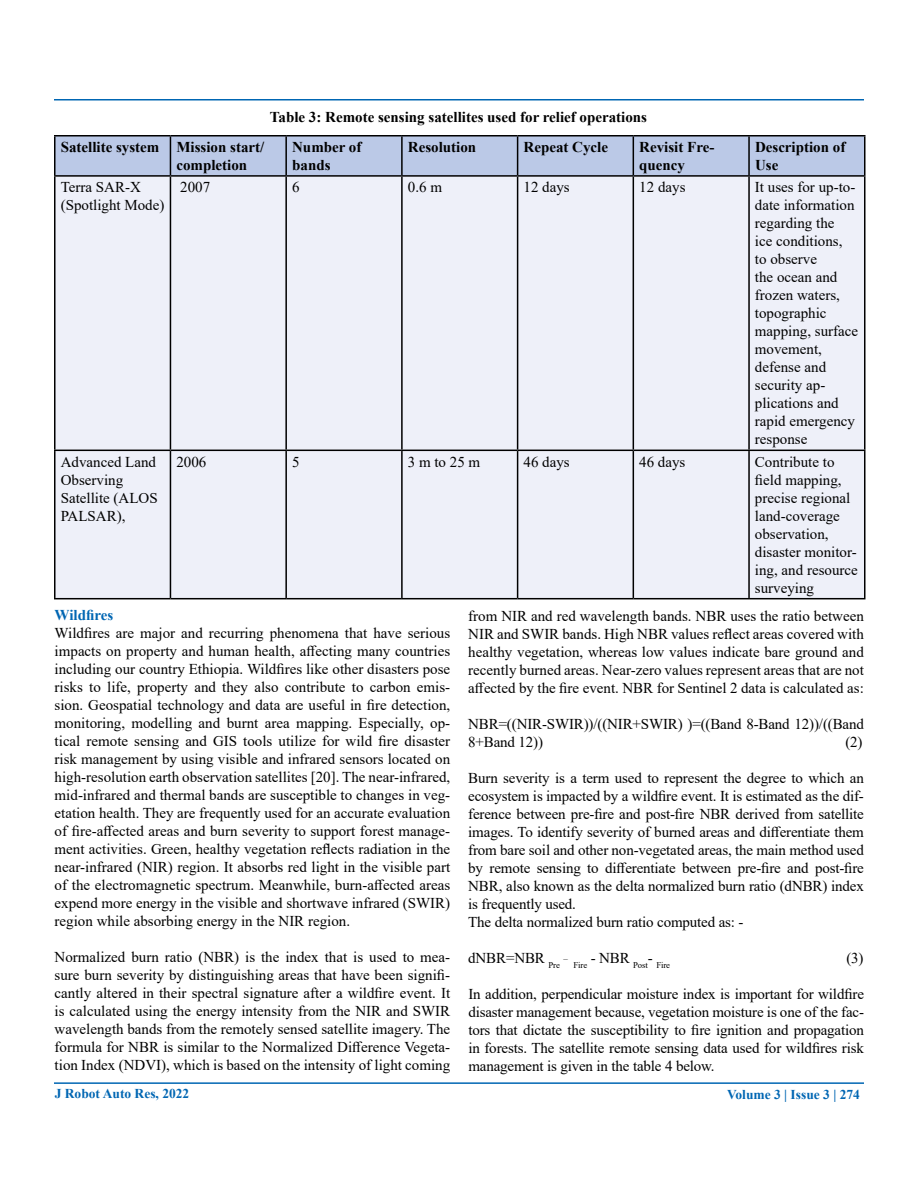
<style>
.page{position:relative;width:918px;height:1188px;background:#fff}
.page>*{position:absolute;margin:0;border:0;box-sizing:border-box;transform-origin:0 0}
.t1{font:15px/18px "Times New Roman";color:#000}
.t2{font:700 15px/18px "Times New Roman";color:#000}
.t3{font:700 15px "Times New Roman";color:#0066b3}
.t4{font:700 13.5px "Times New Roman";color:#0066b3}
.t5{font:8.7px "Times New Roman";letter-spacing:-.01em;color:#000}
</style>
<div class="page">
<hr style="left:54px;top:99px;width:810px;height:1px;background:#0066b3">
<hr style="left:54px;top:1082px;width:810px;height:2px;background:#0066b3">
<div style="left:55px;top:136px;width:810px;height:39px;background:#bbc9e7"></div>
<div style="left:56px;top:177px;width:808px;height:421px;background:#eef0f9"></div>
<hr style="left:54px;top:135px;width:116px;height:1px;background:#000">
<hr style="left:54px;top:137px;width:2px;height:38px;background:#000">
<hr style="left:170px;top:135px;width:116px;height:1px;background:#000">
<hr style="left:170px;top:137px;width:1px;height:38px;background:#000">
<hr style="left:286px;top:135px;width:116px;height:1px;background:#000">
<hr style="left:285px;top:137px;width:2px;height:38px;background:#000">
<hr style="left:402px;top:135px;width:116px;height:1px;background:#000">
<hr style="left:401px;top:137px;width:2px;height:38px;background:#000">
<hr style="left:518px;top:135px;width:115px;height:1px;background:#000">
<hr style="left:517px;top:137px;width:1px;height:38px;background:#000">
<hr style="left:633px;top:135px;width:116px;height:1px;background:#000">
<hr style="left:633px;top:137px;width:1px;height:38px;background:#000">
<hr style="left:749px;top:135px;width:117px;height:1px;background:#000">
<hr style="left:748px;top:137px;width:2px;height:38px;background:#000">
<hr style="left:864px;top:137px;width:2px;height:38px;background:#000">
<hr style="left:54px;top:175px;width:116px;height:2px;background:#000">
<hr style="left:54px;top:177px;width:2px;height:273px;background:#000">
<hr style="left:170px;top:175px;width:116px;height:2px;background:#000">
<hr style="left:170px;top:177px;width:1px;height:273px;background:#000">
<hr style="left:286px;top:175px;width:116px;height:2px;background:#000">
<hr style="left:285px;top:177px;width:2px;height:273px;background:#000">
<hr style="left:402px;top:175px;width:116px;height:2px;background:#000">
<hr style="left:401px;top:177px;width:2px;height:273px;background:#000">
<hr style="left:518px;top:175px;width:115px;height:2px;background:#000">
<hr style="left:517px;top:177px;width:1px;height:273px;background:#000">
<hr style="left:633px;top:175px;width:116px;height:2px;background:#000">
<hr style="left:633px;top:177px;width:1px;height:273px;background:#000">
<hr style="left:749px;top:175px;width:117px;height:2px;background:#000">
<hr style="left:748px;top:177px;width:2px;height:273px;background:#000">
<hr style="left:864px;top:177px;width:2px;height:273px;background:#000">
<hr style="left:54px;top:450px;width:116px;height:1px;background:#000">
<hr style="left:54px;top:451px;width:2px;height:147px;background:#000">
<hr style="left:170px;top:450px;width:116px;height:1px;background:#000">
<hr style="left:170px;top:451px;width:1px;height:147px;background:#000">
<hr style="left:286px;top:450px;width:116px;height:1px;background:#000">
<hr style="left:285px;top:451px;width:2px;height:147px;background:#000">
<hr style="left:402px;top:450px;width:116px;height:1px;background:#000">
<hr style="left:401px;top:451px;width:2px;height:147px;background:#000">
<hr style="left:518px;top:450px;width:115px;height:1px;background:#000">
<hr style="left:517px;top:451px;width:1px;height:147px;background:#000">
<hr style="left:633px;top:450px;width:116px;height:1px;background:#000">
<hr style="left:633px;top:451px;width:1px;height:147px;background:#000">
<hr style="left:749px;top:450px;width:117px;height:1px;background:#000">
<hr style="left:748px;top:451px;width:2px;height:147px;background:#000">
<hr style="left:864px;top:451px;width:2px;height:147px;background:#000">
<hr style="left:54px;top:598px;width:116px;height:1px;background:#000">
<hr style="left:170px;top:598px;width:116px;height:1px;background:#000">
<hr style="left:286px;top:598px;width:116px;height:1px;background:#000">
<hr style="left:402px;top:598px;width:116px;height:1px;background:#000">
<hr style="left:518px;top:598px;width:115px;height:1px;background:#000">
<hr style="left:633px;top:598px;width:116px;height:1px;background:#000">
<hr style="left:749px;top:598px;width:117px;height:1px;background:#000">
<p class="t2" style="left:270px;top:107px;width:379px">Table 3: Remote sensing satellites used for relief operations</p>
<p class="t2" style="left:176px;top:137px;width:89px;text-indent:-116px">Satellite system Mission start/ completion</p>
<p class="t2" style="left:292px;top:137px;width:71px">Number of bands</p>
<p class="t2" style="left:408px;top:137px;width:70px">Resolution</p>
<p class="t2" style="left:524px;top:137px;width:86px">Repeat Cycle</p>
<p class="t2" style="left:639px;top:137px;width:77px">Revisit Fre&shy;quency</p>
<p class="t2" style="left:755px;top:137px;width:92px">Description of<br>Use</p>
<p class="t1" style="left:61px;top:178px;width:105px">Terra SAR-X (Spotlight Mode)</p>
<p class="t1" style="left:180px;top:178px;width:31px">2007</p>
<p class="t1" style="left:292px;top:178px;width:9px">6</p>
<p class="t1" style="left:408px;top:178px;width:36px">0.6 m</p>
<p class="t1" style="left:524px;top:178px;width:48px">12 days</p>
<p class="t1" style="left:639px;top:178px;width:48px">12 days</p>
<p class="t1" style="left:755px;top:178px;width:105px">It uses for up-to&shy;date information regarding the<br>ice conditions,<br>to observe<br>the ocean and frozen waters, topographic mapping, surface movement, defense and security ap&shy;plications and rapid emergency response</p>
<p class="t1" style="left:61px;top:452px;width:99px">Advanced Land<br>Observing<br>Satellite (ALOS<br>PALSAR),</p>
<p class="t1" style="left:176px;top:452px;width:31px">2006</p>
<p class="t1" style="left:292px;top:452px;width:9px">5</p>
<p class="t1" style="left:408px;top:452px;width:74px">3 m to 25 m</p>
<p class="t1" style="left:524px;top:452px;width:48px">46 days</p>
<p class="t1" style="left:639px;top:452px;width:48px">46 days</p>
<p class="t1" style="left:755px;top:452px;width:104px">Contribute to field mapping, precise regional land-coverage observation, disaster monitor&shy;ing, and resource surveying</p>
<p class="t3" style="left:55px;top:605px;width:60px">Wildfires</p>
<p class="t1" style="left:55px;top:624px;width:397px;text-align:justify">Wildfires are major and recurring phenomena that have serious impacts on property and human health, affecting many countries including our country Ethiopia. Wildfires like other disasters pose risks to life, property and they also contribute to carbon emis&shy;sion. Geospatial technology and data are useful in fire detection, monitoring, modelling and burnt area mapping. Especially, op&shy;tical remote sensing and GIS tools utilize for wild fire disaster risk management by using visible and infrared sensors located on high-resolution earth observation satellites [20]. The near-infrared, mid-infrared and thermal bands are susceptible to changes in veg&shy;etation health. They are frequently used for an accurate evaluation of fire-affected areas and burn severity to support forest manage&shy;ment activities. Green, healthy vegetation reflects radiation in the near-infrared (NIR) region. It absorbs red light in the visible part of the electromagnetic spectrum. Meanwhile, burn-affected areas expend more energy in the visible and shortwave infrared (SWIR) region while absorbing energy in the NIR region.</p>
<p class="t1" style="left:55px;top:948px;width:397px;text-align:justify">Normalized burn ratio (NBR) is the index that is used to mea&shy;sure burn severity by distinguishing areas that have been signifi&shy;cantly altered in their spectral signature after a wildfire event. It is calculated using the energy intensity from the NIR and SWIR wavelength bands from the remotely sensed satellite imagery. The formula for NBR is similar to the Normalized Difference Vegeta&shy;tion Index (NDVI), which is based on the intensity of light coming</p>
<p class="t1" style="left:468px;top:606px;width:397px;text-align:justify">from NIR and red wavelength bands. NBR uses the ratio between NIR and SWIR bands. High NBR values reflect areas covered with healthy vegetation, whereas low values indicate bare ground and recently burned areas. Near-zero values represent areas that are not affected by the fire event. NBR for Sentinel 2 data is calculated as:</p>
<p class="t1" style="left:468px;top:714px;width:397px">NBR=((NIR-SWIR))/((NIR+SWIR) )=((Band 8-Band 12))/((Band<br>8+Band 12))</p>
<p class="t1" style="left:845px;top:732px;width:19px">(2)</p>
<p class="t1" style="left:468px;top:768px;width:397px">Burn severity is a term used to represent the degree to which an ecosystem is impacted by a wildfire event. It is estimated as the dif&shy;ference between pre-fire and post-fire NBR derived from satellite images. To identify severity of burned areas and differentiate them from bare soil and other non-vegetated areas, the main method used by remote sensing to differentiate between pre-fire and post-fire NBR, also known as the delta normalized burn ratio (dNBR) index is frequently used.<br>The delta normalized burn ratio computed as: -</p>
<p class="t1" style="left:468px;top:948px;width:93px">dNBR=NBR <sub>Pre</sub></p>
<p class="t5" style="left:563px;top:949px;width:6px">_</p>
<p class="t5" style="left:573px;top:959px;width:98px">Fire <sup>-</sup> <sup>NBR</sup> Post<sup>-</sup> Fire</p>
<p class="t1" style="left:846px;top:948px;width:19px">(3)</p>
<p class="t1" style="left:468px;top:984px;width:397px;text-align:justify">In addition, perpendicular moisture index is important for wildfire disaster management because, vegetation moisture is one of the fac&shy;tors that dictate the susceptibility to fire ignition and propagation in forests. The satellite remote sensing data used for wildfires risk management is given in the table 4 below.</p>
<p class="t4" style="left:55px;top:1084px;width:136px">J Robot Auto Res, 2022</p>
<p class="t4" style="left:727px;top:1085px;width:134px">Volume 3 | Issue 3 | 274</p>
</div>
